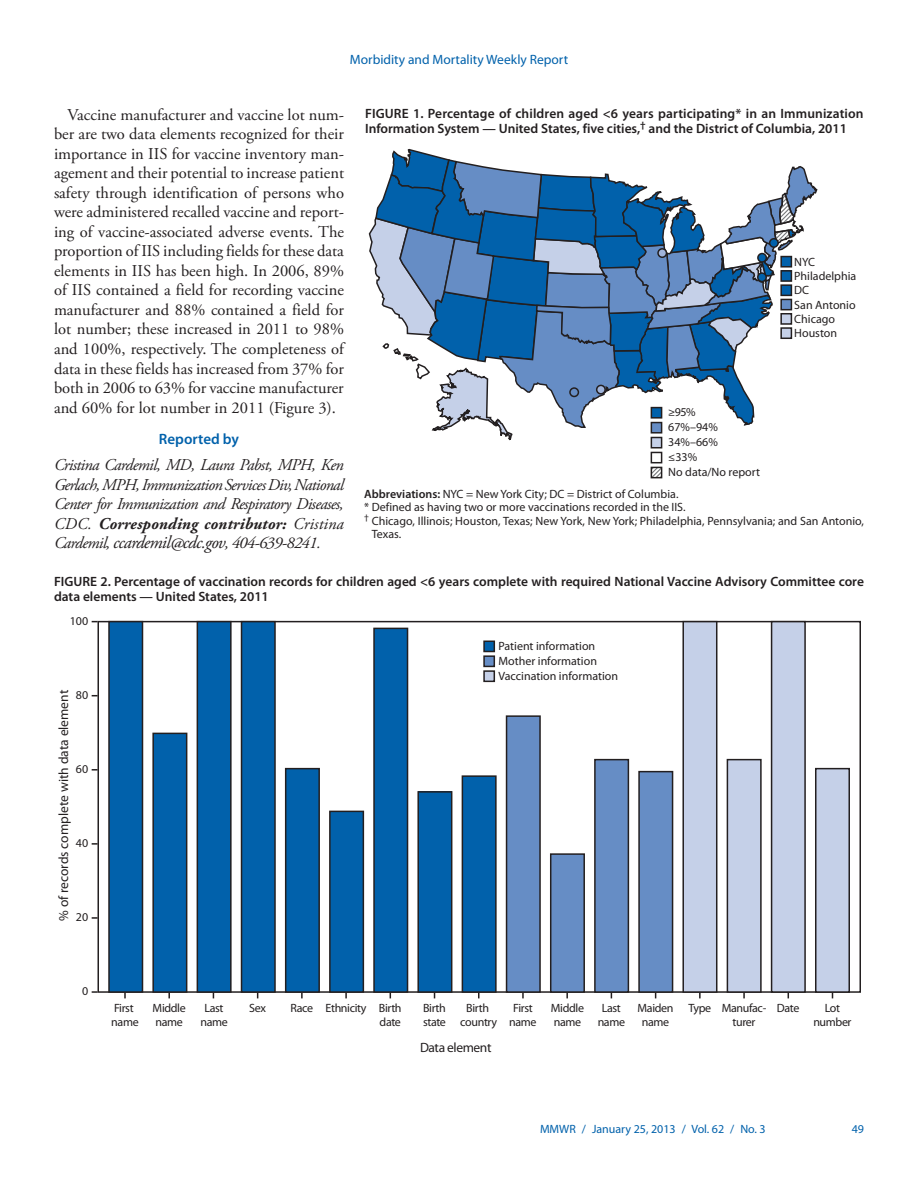
<style>
.page{position:relative;width:918px;height:1188px;background:#fff}
.page>*{position:absolute;margin:0;border:0;box-sizing:border-box;transform-origin:0 0}
.body_copy{font:16.5px/19.5px "Adobe Garamond Pro";color:#231f20;text-align:justify}
.reported_by_text{font:italic 16.5px/19.5px "Adobe Garamond Pro";letter-spacing:-.04em;color:#231f20;text-align:justify}
.headline3{font:600 15px "Myriad Pro";color:#0161ab}
.t1{font:600 13.5px/15px "Myriad Pro";color:#231f20}
.t2{font:13.5px "Myriad Pro";color:#0161ab}
.t3{font:13.5px "Myriad Pro";color:#231f20}
.t4{font:13.5px "Myriad Pro";letter-spacing:-.03em;color:#231f20}
._8pt_footnote_suppor{font:12px/15px "Myriad Pro";color:#231f20}
._8pt_footnote_suppor-2{font:12px/13.5px "Myriad Pro";letter-spacing:-.03em;color:#231f20;text-align:center}
.footnote_no_indent{font:12px "Myriad Pro";color:#231f20}
.t5{font:12px "Myriad Pro";color:#0161ab}
.s1{font-weight:700}
.s2{font-size:18px}
.s3{font-weight:600}
</style>
<div class="page">
<div style="left:651px;top:452px;width:11px;height:11px;border:2px solid #231f20"></div>
<svg style="left:654px;top:470px;width:5px;height:5px"></svg>
<div style="left:651px;top:467px;width:11px;height:11px;border:2px solid #231f20"></div>
<svg style="left:368px;top:148px;width:450px;height:300px"></svg>
<div style="left:597px;top:385px;width:8px;height:9px;background:#a0b4db;border-radius:50%"></div>
<div style="left:596px;top:385px;width:10px;height:10px;border:2px solid #231f20;border-radius:50%"></div>
<div style="left:658px;top:249px;width:8px;height:8px;background:#a0b4db;border-radius:50%"></div>
<div style="left:657px;top:248px;width:10px;height:10px;border:2px solid #231f20;border-radius:50%"></div>
<div style="left:570px;top:388px;width:8px;height:8px;background:#668dc5;border-radius:50%"></div>
<div style="left:569px;top:387px;width:10px;height:10px;border:2px solid #231f20;border-radius:50%"></div>
<div style="left:770px;top:239px;width:8px;height:8px;background:#0161ab;border-radius:50%"></div>
<div style="left:769px;top:238px;width:10px;height:10px;border:2px solid #231f20;border-radius:50%"></div>
<div style="left:758px;top:254px;width:8px;height:8px;background:#0161ab;border-radius:50%"></div>
<div style="left:757px;top:253px;width:10px;height:10px;border:2px solid #231f20;border-radius:50%"></div>
<div style="left:758px;top:273px;width:8px;height:9px;background:#0161ab;border-radius:50%"></div>
<div style="left:757px;top:272px;width:10px;height:10px;border:2px solid #231f20;border-radius:50%"></div>
<div style="left:727px;top:760px;width:34px;height:232px;background:#c5d0e8"></div>
<div style="left:727px;top:759px;width:35px;height:234px;border:2px solid #231f20"></div>
<div style="left:683px;top:622px;width:34px;height:370px;background:#c5d0e8"></div>
<div style="left:682px;top:621px;width:35px;height:372px;border:2px solid #231f20"></div>
<div style="left:639px;top:772px;width:34px;height:220px;background:#668dc5"></div>
<div style="left:638px;top:771px;width:35px;height:222px;border:2px solid #231f20"></div>
<div style="left:595px;top:760px;width:33px;height:232px;background:#668dc5"></div>
<div style="left:594px;top:759px;width:35px;height:234px;border:2px solid #231f20"></div>
<div style="left:551px;top:854px;width:33px;height:138px;background:#668dc5"></div>
<div style="left:550px;top:853px;width:35px;height:140px;border:2px solid #231f20"></div>
<div style="left:507px;top:716px;width:33px;height:276px;background:#668dc5"></div>
<div style="left:506px;top:715px;width:35px;height:278px;border:2px solid #231f20"></div>
<div style="left:462px;top:776px;width:34px;height:216px;background:#0161ab"></div>
<div style="left:462px;top:775px;width:35px;height:218px;border:2px solid #231f20"></div>
<div style="left:418px;top:792px;width:34px;height:200px;background:#0161ab"></div>
<div style="left:417px;top:791px;width:35px;height:202px;border:2px solid #231f20"></div>
<div style="left:374px;top:628px;width:34px;height:364px;background:#0161ab"></div>
<div style="left:373px;top:628px;width:35px;height:365px;border:2px solid #231f20"></div>
<div style="left:330px;top:811px;width:33px;height:181px;background:#0161ab"></div>
<div style="left:329px;top:811px;width:35px;height:182px;border:2px solid #231f20"></div>
<div style="left:286px;top:769px;width:33px;height:223px;background:#0161ab"></div>
<div style="left:285px;top:768px;width:35px;height:225px;border:2px solid #231f20"></div>
<div style="left:242px;top:622px;width:33px;height:370px;background:#0161ab"></div>
<div style="left:241px;top:621px;width:35px;height:372px;border:2px solid #231f20"></div>
<div style="left:197px;top:622px;width:34px;height:370px;background:#0161ab"></div>
<div style="left:197px;top:621px;width:35px;height:372px;border:2px solid #231f20"></div>
<div style="left:153px;top:733px;width:34px;height:259px;background:#0161ab"></div>
<div style="left:152px;top:733px;width:35px;height:260px;border:2px solid #231f20"></div>
<div style="left:109px;top:622px;width:34px;height:370px;background:#0161ab"></div>
<div style="left:108px;top:621px;width:35px;height:372px;border:2px solid #231f20"></div>
<div style="left:816px;top:769px;width:33px;height:223px;background:#c5d0e8"></div>
<div style="left:815px;top:768px;width:35px;height:225px;border:2px solid #231f20"></div>
<div style="left:772px;top:622px;width:33px;height:370px;background:#c5d0e8"></div>
<div style="left:771px;top:621px;width:35px;height:372px;border:2px solid #231f20"></div>
<svg style="left:92px;top:769px;width:6px;height:2px"></svg>
<svg style="left:92px;top:843px;width:6px;height:2px"></svg>
<svg style="left:92px;top:917px;width:6px;height:2px"></svg>
<svg style="left:92px;top:991px;width:6px;height:2px"></svg>
<div style="left:484px;top:671px;width:10px;height:10px;background:#c5d0e8"></div>
<div style="left:483px;top:670px;width:12px;height:12px;border:2px solid #231f20"></div>
<div style="left:484px;top:656px;width:10px;height:10px;background:#668dc5"></div>
<div style="left:483px;top:655px;width:12px;height:12px;border:2px solid #231f20"></div>
<div style="left:484px;top:641px;width:10px;height:11px;background:#0161ab"></div>
<div style="left:483px;top:641px;width:12px;height:11px;border:2px solid #231f20"></div>
<p class="t2" style="left:350px;top:51px;width:220px">Morbidity and Mortality Weekly Report</p>
<p class="t1" style="left:365px;top:105px;width:500px">FIGURE 1. Percentage of children aged &lt;6 years participating* in an Immunization<br>Information System — United States, five cities,<sup>†</sup> and the District of Columbia, 2011</p>
<p class="body_copy" style="left:54px;top:106px;width:292px;text-indent:13px">Vaccine manufacturer and vaccine lot num&shy;ber are two data elements recognized for their importance in IIS for vaccine inventory man&shy;agement and their potential to increase patient safety through identification of persons who were administered recalled vaccine and report&shy;ing of vaccine-associated adverse events. The proportion of IIS including fields for these data elements in IIS has been high. In 2006, 89% of IIS contained a field for recording vaccine manufacturer and 88% contained a field for lot number; these increased in 2011 to 98% and 100%, respectively. The completeness of data in these fields has increased from 37% for both in 2006 to 63% for vaccine manufacturer and 60% for lot number in 2011 (Figure 3).</p>
<p class="headline3" style="left:159px;top:429px;width:82px">Reported by</p>
<p class="reported_by_text" style="left:54px;top:456px;width:292px">Cristina Cardemil, MD, Laura Pabst, MPH, Ken Gerlach, MPH, Immunization Services Div, National Center for Immunization and Respiratory Diseases, CDC. <span class="s1">Corresponding contributor:</span> Cristina Cardemil, <span class="s2">ccardemil@cdc.gov</span>, 404-639-8241.</p>
<p class="_8pt_footnote_suppor" style="left:794px;top:254px;width:64px;line-height:14.2px">NYC<br>Philadelphia<br>DC<br>San Antonio<br>Chicago<br>Houston</p>
<p class="_8pt_footnote_suppor" style="left:668px;top:404px;width:93px">≥95%<br>67%–94%<br>34%–66%<br>≤33%<br>No data/No report</p>
<p class="footnote_no_indent" style="left:364px;top:486px;width:316px"><span class="s3">Abbreviations:</span> NYC = New York City; DC = District of Columbia.</p>
<p class="_8pt_footnote_suppor" style="left:364px;top:500px;width:323px">* Defined as having two or more vaccinations recorded in the IIS.</p>
<p class="_8pt_footnote_suppor" style="left:372px;top:514px;width:494px;line-height:13.5px;text-indent:-8px"><sup>†</sup> Chicago, Illinois; Houston, Texas; New York, New York; Philadelphia, Pennsylvania; and San Antonio,<br>Texas.</p>
<p class="t1" style="left:54px;top:573px;width:811px">FIGURE 2. Percentage of vaccination records for children aged &lt;6 years complete with required National Vaccine Advisory Committee core data elements — United States, 2011</p>
<p class="_8pt_footnote_suppor" style="left:70px;top:613px;width:20px">100</p>
<p class="t3" style="left:55px;top:921px;width:233px;rotate:-90deg">% of records complete with data element</p>
<p class="_8pt_footnote_suppor" style="left:76px;top:687px;width:14px">80</p>
<p class="_8pt_footnote_suppor" style="left:76px;top:761px;width:14px">60</p>
<p class="_8pt_footnote_suppor" style="left:76px;top:835px;width:14px">40</p>
<p class="_8pt_footnote_suppor" style="left:76px;top:910px;width:14px">20</p>
<p class="_8pt_footnote_suppor" style="left:498px;top:638px;width:121px">Patient information<br>Mother information<br>Vaccination information</p>
<p class="_8pt_footnote_suppor" style="left:82px;top:984px;width:8px">0</p>
<p class="_8pt_footnote_suppor-2" style="left:111px;top:1001px;width:29px;text-align:left">First name</p>
<p class="_8pt_footnote_suppor-2" style="left:153px;top:1001px;width:35px;text-align:left">Middle name</p>
<p class="_8pt_footnote_suppor-2" style="left:200px;top:1001px;width:29px">Last name</p>
<p class="_8pt_footnote_suppor" style="left:249px;top:1001px;width:18px">Sex</p>
<p class="_8pt_footnote_suppor-2" style="left:291px;top:1001px;width:113px;text-align:right">Race Ethnicity Birth date</p>
<p class="_8pt_footnote_suppor-2" style="left:423px;top:1001px;width:24px;text-align:left">Birth state</p>
<p class="_8pt_footnote_suppor-2" style="left:460px;top:1001px;width:38px">Birth country</p>
<p class="_8pt_footnote_suppor-2" style="left:509px;top:1001px;width:29px">First name</p>
<p class="_8pt_footnote_suppor-2" style="left:551px;top:1001px;width:35px;text-align:left">Middle name</p>
<p class="_8pt_footnote_suppor-2" style="left:598px;top:1001px;width:29px">Last name</p>
<p class="_8pt_footnote_suppor-2" style="left:638px;top:1001px;width:37px">Maiden name</p>
<p class="_8pt_footnote_suppor-2" style="left:733px;top:1001px;width:35px;text-align:left;text-indent:-44px">Type Manufac&shy;turer</p>
<p class="_8pt_footnote_suppor" style="left:777px;top:1001px;width:24px">Date</p>
<p class="_8pt_footnote_suppor-2" style="left:813px;top:1001px;width:40px">Lot number</p>
<p class="t4" style="left:420px;top:1039px;width:73px">Data element</p>
<p class="t5" style="left:540px;top:1121px;width:227px">MMWR / January 25, 2013 / Vol. 62 / No. 3</p>
<p class="t5" style="left:852px;top:1121px;width:14px">49</p>
</div>
